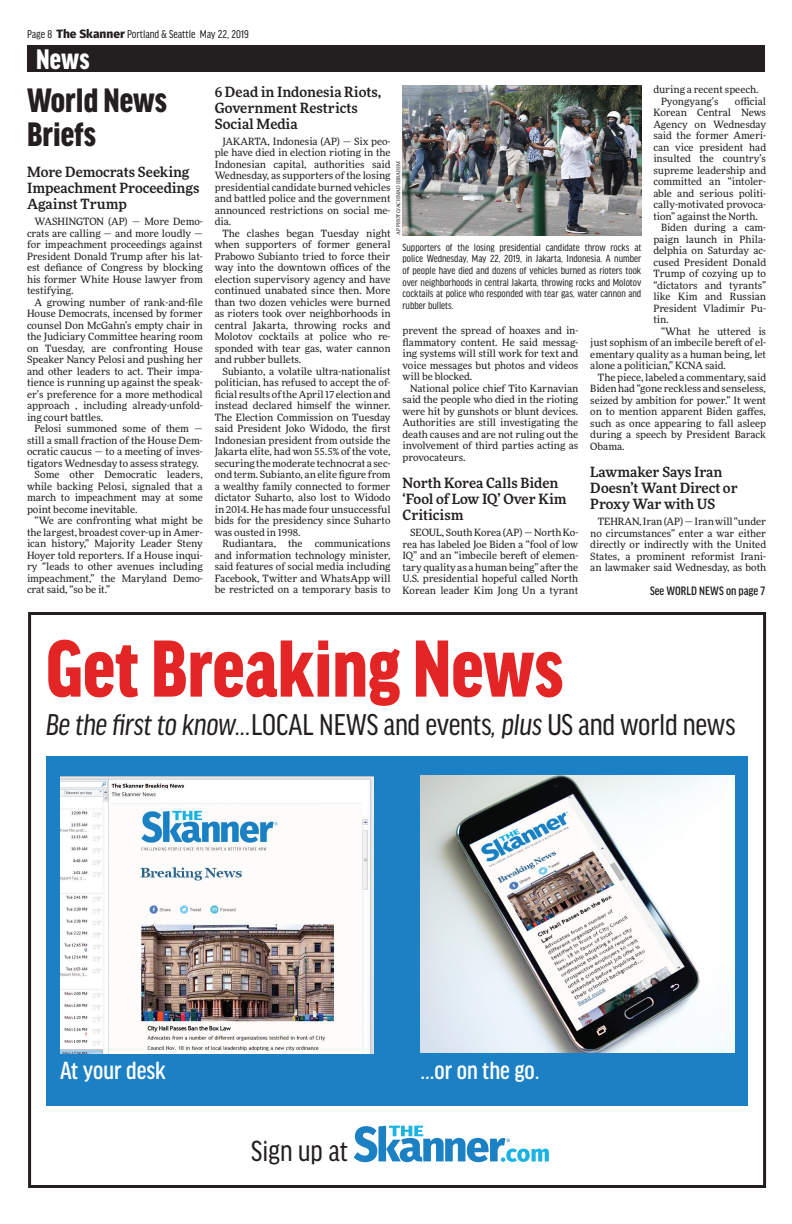
<style>
.page{position:relative;width:792px;height:1224px;background:#fff}
.page>*{position:absolute;margin:0;border:0;box-sizing:border-box;transform-origin:0 0}
.t1{font:900 condensed 85.7px "Good Headline Pro";color:#e32525}
.t2{font:900 condensed 36px/34px "Good Headline Pro";color:#231f20}
.t3{font:condensed 32px "Good Headline Pro";letter-spacing:-.01em;color:#231f20}
.t4{font:condensed 30.9px "Good Headline Pro";color:#231f20}
.t5{font:900 condensed 30px "Good Headline Pro";color:#fff}
.t6{font:500 condensed 26.4px "Good Headline Pro";color:#fff}
.t7{font:500 14px/16px "More Pro";color:#231f20}
.t8{font:500 condensed 13px "Good Headline Pro";color:#231f20}
.t9{font:condensed 12px "Good Headline Pro";color:#231f20}
.t10{font:condensed 11px/11.7px "Good Headline Pro";color:#231f20;text-align:justify}
.t11{font:10px/11.5px "More Pro";color:#231f20;text-align:justify}
.t12{font:5px "More Pro";letter-spacing:.02em;color:#231f20}
.s1{font-family:"Fira Sans";font-weight:800;font-stretch:normal}
.s2{font-style:italic}
</style>
<div class="page">
<div style="left:27px;top:45px;width:738px;height:27px;background:#231f20"></div>
<img style="left:403px;top:86px;width:238px;height:149px">
<div style="left:28px;top:612px;width:738px;height:576px;border:3px solid #231f20"></div>
<div style="left:46px;top:756px;width:702px;height:350px;background:#1b81c4"></div>
<svg style="left:354px;top:1126px;width:195px;height:37px"></svg>
<img style="left:420px;top:776px;width:314px;height:277px">
<img style="left:60px;top:776px;width:314px;height:277px">
<p class="t9" style="left:27px;top:29px;width:223px">Page 8 <span class="s1">The Skanner</span> Portland &amp; Seattle May 22, 2019</p>
<h3 class="t5" style="left:36px;top:49px;width:55px">News</h3>
<h2 class="t2" style="left:27px;top:85px;width:141px">World News<br>Briefs</h2>
<h3 class="t7" style="left:27px;top:165px;width:174px">More Democrats Seeking<br>Impeachment Proceedings<br>Against Trump</h3>
<p class="t11" style="left:27px;top:217px;width:177px;text-indent:8px">WASHINGTON (AP) — More Demo&shy;crats are calling — and more loudly — for impeachment proceedings against President Donald Trump after his lat&shy;est defiance of Congress by blocking his former White House lawyer from testifying.</p>
<p class="t11" style="left:27px;top:297px;width:177px;text-indent:8px">A growing number of rank-and-file House Democrats, incensed by former counsel Don McGahn’s empty chair in the Judiciary Committee hearing room on Tuesday, are confronting House Speaker Nancy Pelosi and pushing her and other leaders to act. Their impa&shy;tience is running up against the speak&shy;er’s preference for a more methodical approach , including already-unfold&shy;ing court battles.</p>
<p class="t11" style="left:35px;top:424px;width:170px">Pelosi summoned some of them —</p>
<p class="t11" style="left:27px;top:435px;width:177px">still a small fraction of the House Dem-</p>
<p class="t11" style="left:27px;top:447px;width:177px">ocratic caucus — to a meeting of inves-</p>
<p class="t11" style="left:27px;top:458px;width:173px">tigators Wednesday to assess strategy.</p>
<p class="t11" style="left:35px;top:470px;width:170px">Some other Democratic leaders,</p>
<p class="t11" style="left:27px;top:481px;width:177px">while backing Pelosi, signaled that a</p>
<p class="t11" style="left:27px;top:493px;width:177px">march to impeachment may at some</p>
<p class="t11" style="left:27px;top:504px;width:112px">point become inevitable.</p>
<p class="t11" style="left:35px;top:516px;width:170px">“We are confronting what might be</p>
<p class="t11" style="left:27px;top:527px;width:177px">the largest, broadest cover-up in Amer-</p>
<p class="t11" style="left:27px;top:539px;width:177px">ican history,” Majority Leader Steny</p>
<p class="t11" style="left:27px;top:550px;width:177px">Hoyer told reporters. If a House inqui-</p>
<p class="t11" style="left:27px;top:562px;width:177px">ry “leads to other avenues including</p>
<p class="t11" style="left:27px;top:573px;width:177px">impeachment,” the Maryland Demo-</p>
<p class="t11" style="left:27px;top:585px;width:85px">crat said, “so be it.”</p>
<h3 class="t7" style="left:215px;top:84px;width:168px">6 Dead in Indonesia Riots,<br>Government Restricts<br>Social Media</h3>
<p class="t11" style="left:215px;top:136px;width:177px;text-indent:8px">JAKARTA, Indonesia (AP) — Six peo&shy;ple have died in election rioting in the Indonesian capital, authorities said Wednesday, as supporters of the losing presidential candidate burned vehicles and battled police and the government announced restrictions on social me&shy;dia.</p>
<p class="t11" style="left:215px;top:228px;width:177px;text-indent:8px">The clashes began Tuesday night when supporters of former general Prabowo Subianto tried to force their way into the downtown offices of the election supervisory agency and have continued unabated since then. More than two dozen vehicles were burned as rioters took over neighborhoods in central Jakarta, throwing rocks and Molotov cocktails at police who re&shy;sponded with tear gas, water cannon and rubber bullets.</p>
<p class="t11" style="left:215px;top:366px;width:177px;text-indent:8px">Subianto, a volatile ultra-nationalist politician, has refused to accept the of&shy;ficial results of the April 17 election and instead declared himself the winner.<br>The Election Commission on Tuesday said President Joko Widodo, the first Indonesian president from outside the Jakarta elite, had won 55.5% of the vote, securing the moderate technocrat a sec&shy;ond term. Subianto, an elite figure from a wealthy family connected to former dictator Suharto, also lost to Widodo in 2014. He has made four unsuccessful bids for the presidency since Suharto was ousted in 1998.</p>
<p class="t11" style="left:215px;top:538px;width:177px;text-indent:8px">Rudiantara, the communications and information technology minister, said features of social media including Facebook, Twitter and WhatsApp will be restricted on a temporary basis to</p>
<p class="t11" style="left:661px;top:85px;width:99px;text-indent:-8px">during a recent speech.<br>Pyongyang’s</p>
<p class="t11" style="left:735px;top:96px;width:33px">official</p>
<p class="t11" style="left:653px;top:108px;width:114px">Korean Central News</p>
<p class="t11" style="left:653px;top:119px;width:114px">Agency on Wednesday</p>
<p class="t11" style="left:653px;top:131px;width:114px">said the former Ameri-</p>
<p class="t11" style="left:653px;top:142px;width:114px">can vice president had</p>
<p class="t11" style="left:653px;top:154px;width:114px">insulted the country’s</p>
<p class="t11" style="left:653px;top:165px;width:114px">supreme leadership and</p>
<p class="t11" style="left:653px;top:177px;width:114px">committed an “intoler-</p>
<p class="t11" style="left:653px;top:188px;width:114px">able and serious politi-</p>
<p class="t11" style="left:653px;top:200px;width:114px">cally-motivated provoca-</p>
<p class="t11" style="left:653px;top:211px;width:106px">tion” against the North.</p>
<p class="t11" style="left:661px;top:223px;width:107px">Biden during a cam-</p>
<p class="t11" style="left:653px;top:234px;width:114px">paign launch in Phila-</p>
<p class="t11" style="left:653px;top:246px;width:114px">delphia on Saturday ac-</p>
<p class="t11" style="left:653px;top:257px;width:114px">cused President Donald</p>
<p class="t11" style="left:653px;top:269px;width:114px">Trump of cozying up to</p>
<p class="t11" style="left:653px;top:280px;width:114px">“dictators and tyrants”</p>
<p class="t11" style="left:653px;top:292px;width:114px">like Kim and Russian</p>
<p class="t11" style="left:653px;top:303px;width:114px">President Vladimir Pu-</p>
<p class="t11" style="left:653px;top:315px;width:17px">tin.</p>
<p class="t11" style="left:661px;top:326px;width:107px">“What he uttered is</p>
<p class="t11" style="left:590px;top:338px;width:177px">just sophism of an imbecile bereft of el-</p>
<p class="t11" style="left:590px;top:349px;width:177px">ementary quality as a human being, let</p>
<p class="t11" style="left:590px;top:361px;width:137px">alone a politician,” KCNA said.</p>
<p class="t11" style="left:598px;top:372px;width:170px">The piece, labeled a commentary, said</p>
<p class="t11" style="left:590px;top:384px;width:177px">Biden had “gone reckless and senseless,</p>
<p class="t11" style="left:590px;top:395px;width:177px">seized by ambition for power.” It went</p>
<p class="t11" style="left:590px;top:407px;width:177px">on to mention apparent Biden gaffes,</p>
<p class="t11" style="left:590px;top:418px;width:177px">such as once appearing to fall asleep</p>
<p class="t11" style="left:590px;top:430px;width:177px">during a speech by President Barack</p>
<p class="t11" style="left:590px;top:441px;width:36px">Obama.</p>
<h3 class="t7" style="left:590px;top:465px;width:149px">Lawmaker Says Iran<br>Doesn’t Want Direct or<br>Proxy War with US</h3>
<p class="t11" style="left:590px;top:517px;width:177px;text-indent:8px">TEHRAN, Iran (AP) — Iran will “under no circumstances” enter a war either directly or indirectly with the United States, a prominent reformist Irani&shy;an lawmaker said Wednesday, as both</p>
<p class="t12" style="left:396px;top:235px;width:76px;rotate:-90deg">AP PHOTO/ACHMAD IBRAHIM</p>
<p class="t10" style="left:403px;top:241px;width:240px">Supporters of the losing presidential candidate throw rocks at police Wednesday, May 22, 2019, in Jakarta, Indonesia. A number of people have died and dozens of vehicles burned as rioters took over neighborhoods in central Jakarta, throwing rocks and Molotov cocktails at police who responded with tear gas, water cannon and rubber bullets.</p>
<p class="t11" style="left:403px;top:325px;width:177px">prevent the spread of hoaxes and in&shy;flammatory content. He said messag&shy;ing systems will still work for text and voice messages but photos and videos will be blocked.</p>
<p class="t11" style="left:403px;top:383px;width:177px;text-indent:8px">National police chief Tito Karnavian said the people who died in the rioting were hit by gunshots or blunt devices.<br>Authorities are still investigating the death causes and are not ruling out the involvement of third parties acting as provocateurs.</p>
<h3 class="t7" style="left:403px;top:476px;width:166px">North Korea Calls Biden ‘Fool of Low IQ’ Over Kim<br>Criticism</h3>
<p class="t11" style="left:403px;top:527px;width:177px;text-indent:8px">SEOUL, South Korea (AP) — North Ko&shy;rea has labeled Joe Biden a “fool of low IQ” and an “imbecile bereft of elemen&shy;tary quality as a human being” after the U.S. presidential hopeful called North Korean leader Kim Jong Un a tyrant</p>
<h3 class="t8" style="left:650px;top:587px;width:116px">See WORLD NEWS on page 7</h3>
<h1 class="t1" style="left:46px;top:640px;width:519px">Get Breaking News</h1>
<h3 class="t3" style="left:46px;top:712px;width:691px"><span class="s2">Be the first to know...</span>LOCAL NEWS and events<span class="s2">, plus</span> US and world news</h3>
<h3 class="t6" style="left:60px;top:1062px;width:107px">At your desk</h3>
<h3 class="t6" style="left:420px;top:1062px;width:121px">...or on the go.</h3>
<h3 class="t4" style="left:251px;top:1139px;width:98px">Sign up at</h3>
</div>
